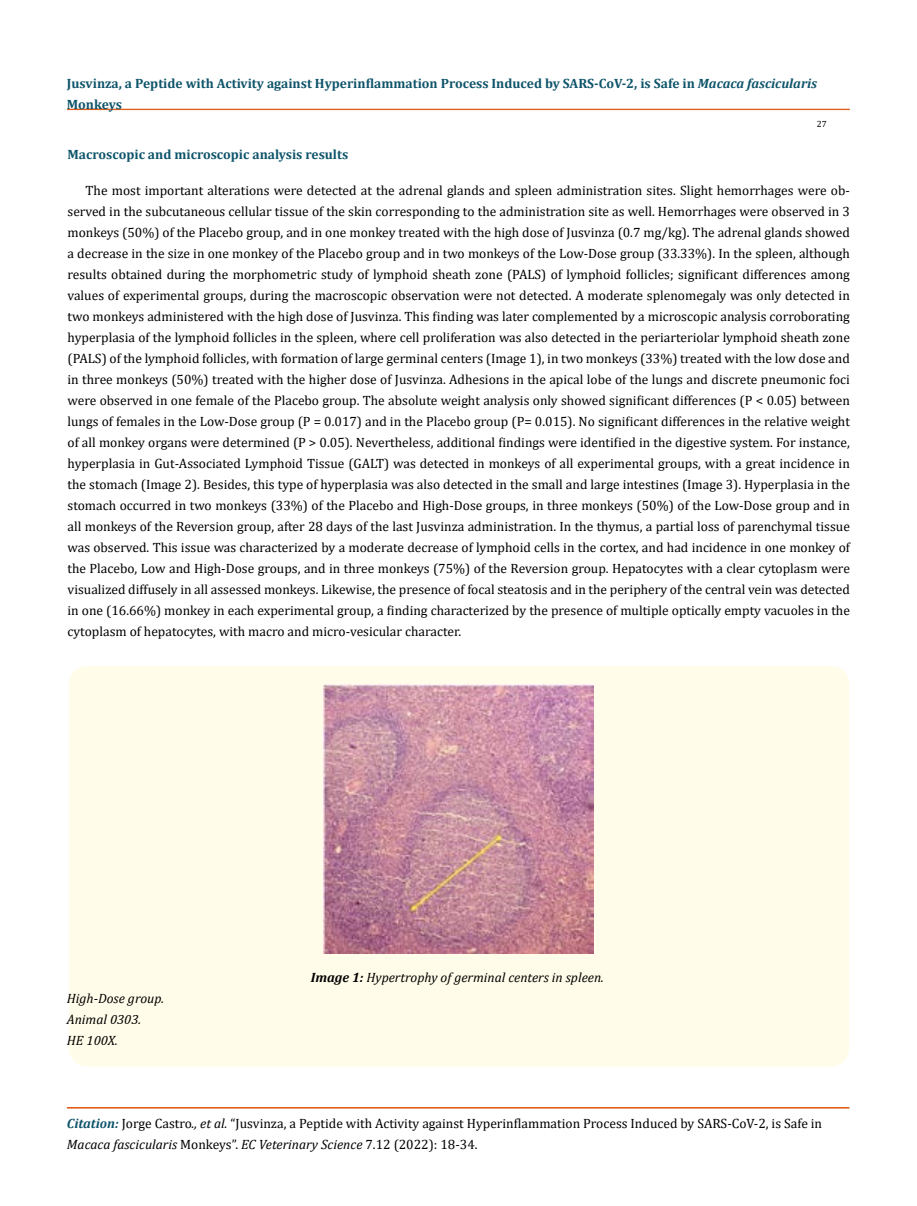
<style>
.page{position:relative;width:917px;height:1206px;background:#fff}
.page>*{position:absolute;margin:0;border:0;box-sizing:border-box;transform-origin:0 0}
.t1{font:13.5px/21px "Cambria";color:#000}
.t2{font:700 13.5px/21px "Cambria";color:#0e546a}
.t3{font:italic 13.5px/21px "Cambria";color:#000}
.t4{font:9px "Cambria";color:#000}
.s1{font-style:italic}
.s2{font-weight:700}
.s3{font-weight:700;font-style:italic;color:#0e546a}
</style>
<div class="page">
<div style="left:67px;top:109px;width:782px;height:1px;border:1px solid #e05d1a"></div>
<div style="left:69px;top:666px;width:780px;height:400px;background:#fffde9;border-radius:18px"></div>
<img style="left:324px;top:684px;width:269px;height:269px">
<p class="t2" style="left:67px;top:72px;width:751px">Jusvinza, a Peptide with Activity against Hyperinflammation Process Induced by SARS-CoV-2, is Safe in <span class="s1">Macaca fascicularis<br></span>Monkeys</p>
<p class="t4" style="left:816px;top:118px;width:11px">27</p>
<p class="t2" style="left:68px;top:143px;width:282px">Macroscopic and microscopic analysis results</p>
<p class="t1" style="left:68px;top:180px;width:784px;text-align:justify;text-indent:18px">The most important alterations were detected at the adrenal glands and spleen administration sites. Slight hemorrhages were ob&shy;served in the subcutaneous cellular tissue of the skin corresponding to the administration site as well. Hemorrhages were observed in 3 monkeys (50%) of the Placebo group, and in one monkey treated with the high dose of Jusvinza (0.7 mg/kg). The adrenal glands showed a decrease in the size in one monkey of the Placebo group and in two monkeys of the Low-Dose group (33.33%). In the spleen, although results obtained during the morphometric study of lymphoid sheath zone (PALS) of lymphoid follicles; significant differences among values of experimental groups, during the macroscopic observation were not detected. A moderate splenomegaly was only detected in two monkeys administered with the high dose of Jusvinza. This finding was later complemented by a microscopic analysis corroborating hyperplasia of the lymphoid follicles in the spleen, where cell proliferation was also detected in the periarteriolar lymphoid sheath zone (PALS) of the lymphoid follicles, with formation of large germinal centers (Image 1), in two monkeys (33%) treated with the low dose and in three monkeys (50%) treated with the higher dose of Jusvinza. Adhesions in the apical lobe of the lungs and discrete pneumonic foci were observed in one female of the Placebo group. The absolute weight analysis only showed significant differences (P &lt; 0.05) between lungs of females in the Low-Dose group (P = 0.017) and in the Placebo group (P= 0.015). No significant differences in the relative weight of all monkey organs were determined (P &gt; 0.05). Nevertheless, additional findings were identified in the digestive system. For instance, hyperplasia in Gut-Associated Lymphoid Tissue (GALT) was detected in monkeys of all experimental groups, with a great incidence in the stomach (Image 2). Besides, this type of hyperplasia was also detected in the small and large intestines (Image 3). Hyperplasia in the stomach occurred in two monkeys (33%) of the Placebo and High-Dose groups, in three monkeys (50%) of the Low-Dose group and in all monkeys of the Reversion group, after 28 days of the last Jusvinza administration. In the thymus, a partial loss of parenchymal tissue was observed. This issue was characterized by a moderate decrease of lymphoid cells in the cortex, and had incidence in one monkey of the Placebo, Low and High-Dose groups, and in three monkeys (75%) of the Reversion group. Hepatocytes with a clear cytoplasm were visualized diffusely in all assessed monkeys. Likewise, the presence of focal steatosis and in the periphery of the central vein was detected in one (16.66%) monkey in each experimental group, a finding characterized by the presence of multiple optically empty vacuoles in the cytoplasm of hepatocytes, with macro and micro-vesicular character.</p>
<p class="t3" style="left:67px;top:987px;width:99px">High-Dose group.<br>Animal 0303.<br>HE 100X.</p>
<p class="t3" style="left:311px;top:966px;width:294px"><span class="s2">Image 1:</span> Hypertrophy of germinal centers in spleen.</p>
<p class="t1" style="left:67px;top:1113px;width:756px"><span class="s3">Citation:</span> Jorge Castro<span class="s1">., et al.</span> “Jusvinza, a Peptide with Activity against Hyperinflammation Process Induced by SARS-CoV-2, is Safe in<br><span class="s1">Macaca fascicularis</span> Monkeys”. <span class="s1">EC Veterinary Science</span> 7.12 (2022): 18-34.</p>
</div>
